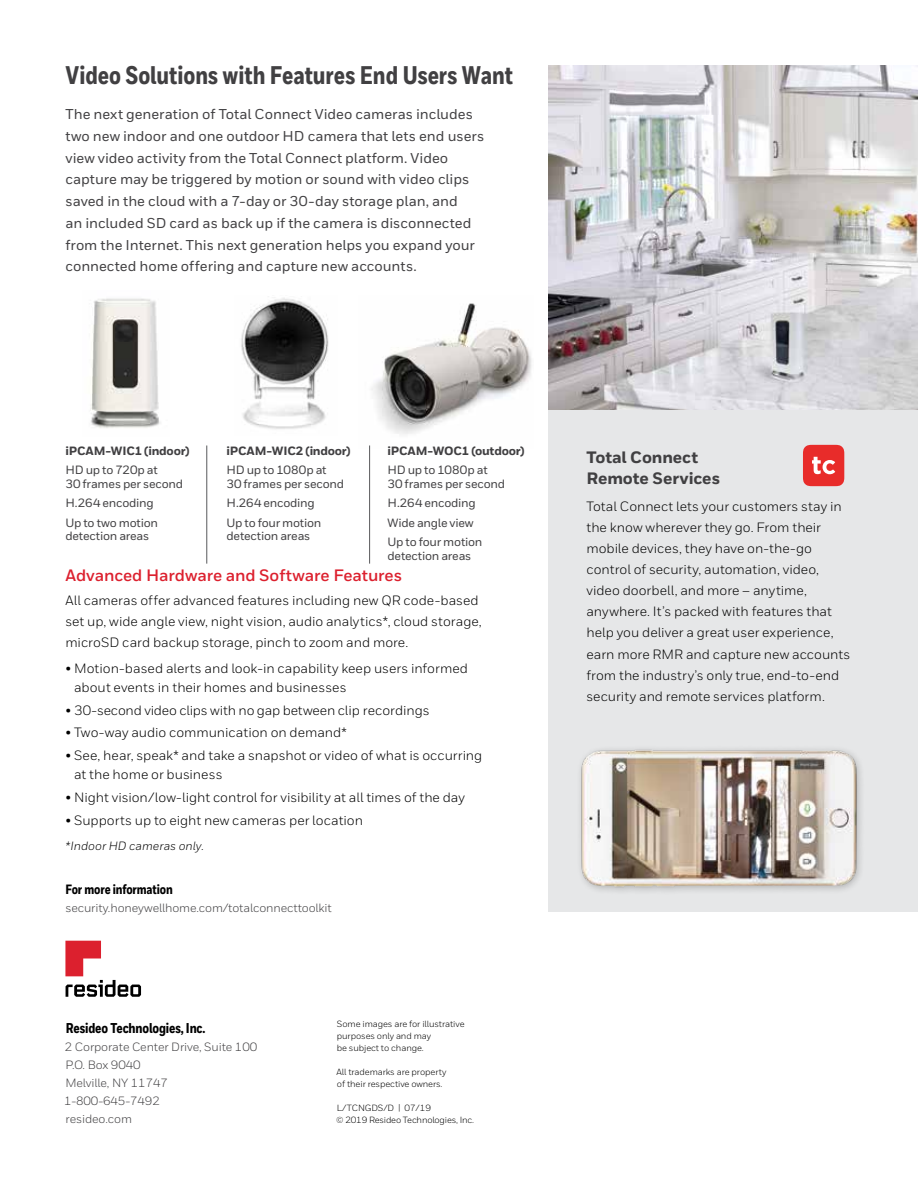
<style>
.page{position:relative;width:918px;height:1188px;background:#fff}
.page>*{position:absolute;margin:0;border:0;box-sizing:border-box;transform-origin:0 0}
.t1{font:800 25.5px "Honeywell Cond";color:#414042}
.t2{font:700 16.5px "Honeywell Sans";letter-spacing:-.005em;color:#dc202e}
.t3{font:800 16.5px/21px "Honeywell Sans";letter-spacing:-.005em;color:#414042}
.t4{font:500 14.25px/21.8px "Honeywell Sans";letter-spacing:-.005em;color:#414042}
.t5{font:800 14.25px "Honeywell Cond";letter-spacing:-.01em;color:#000}
.t6{font:13.5px/21px "Honeywell Sans";color:#000}
.t7{font:800 13.5px "Honeywell Cond";letter-spacing:-.01em;color:#000}
.t8{font:500 12px/19.5px "Honeywell Sans";letter-spacing:-.02em;color:#414042}
.t9{font:12px/18px "Honeywell Sans";letter-spacing:-.01em;color:#414042}
.t10{font:800 12px "Honeywell Sans";letter-spacing:-.02em;color:#414042}
.t11{font:italic 12px "Honeywell Sans";letter-spacing:.005em;color:#000}
.t12{font:9px/12px "Honeywell Sans";letter-spacing:-.01em;color:#000}
</style>
<div class="page">
<img style="left:369px;top:303px;width:163px;height:145px">
<img style="left:241px;top:298px;width:88px;height:131px">
<div style="left:549px;top:409px;width:369px;height:503px;background:#e6e7e8"></div>
<img style="left:90px;top:298px;width:71px;height:130px">
<img style="left:580px;top:749px;width:281px;height:143px">
<img style="left:549px;top:65px;width:369px;height:344px">
<svg style="left:803px;top:445px;width:41px;height:41px;background:#ea4745"></svg>
<hr style="left:207px;top:446px;width:1px;height:118px;background:#58595b">
<hr style="left:369px;top:446px;width:1px;height:118px;background:#58595b">
<svg style="left:65px;top:941px;width:76px;height:56px"></svg>
<h1 class="t1" style="left:65px;top:59px;width:449px">Video Solutions with Features End Users Want</h1>
<p class="t4" style="left:65px;top:103px;width:420px">The next generation of Total Connect Video cameras includes two new indoor and one outdoor HD camera that lets end users view video activity from the Total Connect platform. Video capture may be triggered by motion or sound with video clips saved in the cloud with a 7-day or 30-day storage plan, and<br>an included SD card as back up if the camera is disconnected from the Internet. This next generation helps you expand your connected home offering and capture new accounts.</p>
<p class="t10" style="left:65px;top:443px;width:125px">iPCAM-WIC1 (indoor)</p>
<p class="t8" style="left:65px;top:464px;width:119px;line-height:13.5px">HD up to 720p at<br>30 frames per second</p>
<p class="t8" style="left:65px;top:494px;width:94px">H.264 encoding<br>Up to two motion</p>
<p class="t8" style="left:65px;top:527px;width:85px">detection areas</p>
<p class="t10" style="left:226px;top:443px;width:126px">iPCAM-WIC2 (indoor)</p>
<p class="t8" style="left:226px;top:464px;width:119px;line-height:13.5px">HD up to 1080p at<br>30 frames per second</p>
<p class="t8" style="left:226px;top:494px;width:96px">H.264 encoding<br>Up to four motion</p>
<p class="t8" style="left:226px;top:527px;width:85px">detection areas</p>
<p class="t10" style="left:387px;top:443px;width:139px">iPCAM-WOC1 (outdoor)</p>
<p class="t8" style="left:387px;top:464px;width:119px;line-height:13.5px">HD up to 1080p at<br>30 frames per second</p>
<p class="t8" style="left:387px;top:494px;width:96px">H.264 encoding<br>Wide angle view<br>Up to four motion</p>
<p class="t8" style="left:387px;top:546px;width:85px">detection areas</p>
<p class="t2" style="left:65px;top:566px;width:338px">Advanced Hardware and Software Features</p>
<p class="t6" style="left:65px;top:590px;width:418px">All cameras offer advanced features including new QR code-based set up, wide angle view, night vision, audio analytics*, cloud storage, microSD card backup storage, pinch to zoom and more.</p>
<p class="t6" style="left:74px;top:659px;width:395px;line-height:19.5px;text-indent:-9px">• Motion-based alerts and look-in capability keep users informed about events in their homes and businesses</p>
<p class="t6" style="left:65px;top:700px;width:366px">• 30-second video clips with no gap between clip recordings</p>
<p class="t6" style="left:65px;top:722px;width:283px">• Two-way audio communication on demand*</p>
<p class="t6" style="left:74px;top:746px;width:410px;line-height:19.5px;text-indent:-9px">• See, hear, speak* and take a snapshot or video of what is occurring at the home or business</p>
<p class="t6" style="left:65px;top:787px;width:401px">• Night vision/low-light control for visibility at all times of the day</p>
<p class="t6" style="left:65px;top:809px;width:299px">• Supports up to eight new cameras per location</p>
<p class="t11" style="left:65px;top:839px;width:140px">*Indoor HD cameras only.</p>
<p class="t7" style="left:65px;top:881px;width:109px">For more information</p>
<p class="t9" style="left:65px;top:899px;width:268px">security.honeywellhome.com/totalconnecttoolkit</p>
<p class="t5" style="left:66px;top:1019px;width:141px">Resideo Technologies, Inc.</p>
<p class="t9" style="left:64px;top:1037px;width:195px">2 Corporate Center Drive, Suite 100<br>P.O. Box 9040<br>Melville, NY 11747<br>1-800-645-7492<br>resideo.com</p>
<p class="t12" style="left:337px;top:1018px;width:129px">Some images are for illustrative purposes only and may<br>be subject to change.</p>
<p class="t12" style="left:337px;top:1066px;width:111px">All trademarks are property of their respective owners.</p>
<p class="t12" style="left:336px;top:1102px;width:139px">L/TCNGDS/D | 07/19<br>© 2019 Resideo Technologies, Inc.</p>
<p class="t3" style="left:586px;top:447px;width:135px">Total Connect<br>Remote Services</p>
<p class="t6" style="left:586px;top:496px;width:265px">Total Connect lets your customers stay in the know wherever they go. From their mobile devices, they have on-the-go control of security, automation, video, video doorbell, and more – anytime, anywhere. It’s packed with features that help you deliver a great user experience, earn more RMR and capture new accounts from the industry’s only true, end-to-end security and remote services platform.</p>
</div>
